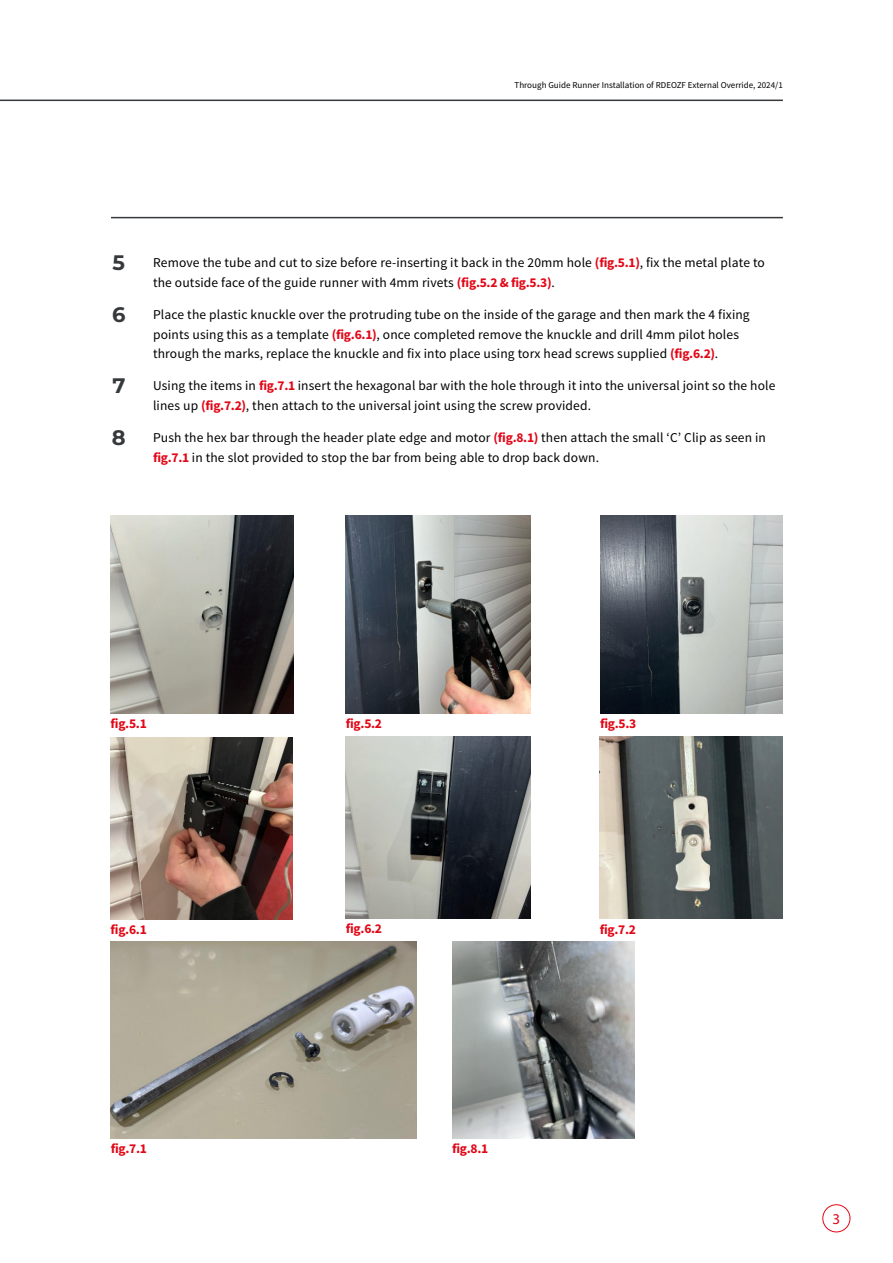
<style>
.page{position:relative;width:893px;height:1263px;background:#fff}
.page>*{position:absolute;margin:0;border:0;box-sizing:border-box;transform-origin:0 0}
.t1{font:700 21px "Montserrat";color:#36393c}
.t2{font:15px "Myriad Pro";color:#e20717}
.t3{font:13.5px/19.5px "Source Sans Pro";letter-spacing:.01em;color:#000}
.t4{font:700 13.5px "Source Sans Pro";letter-spacing:-.02em;color:#e20717}
.t5{font:9px "Source Sans Pro";color:#000}
.s1{font-weight:700;color:#e20717}
</style>
<div class="page">
<div style="left:822px;top:1204px;width:28px;height:28px;border:1px solid #e20717;border-radius:50%"></div>
<hr style="left:0;top:100px;width:783px;height:1px;background:#36393c">
<hr style="left:111px;top:217px;width:672px;height:1px;background:#36393c">
<img style="left:111px;top:516px;width:182px;height:197px">
<img style="left:111px;top:737px;width:182px;height:182px">
<img style="left:600px;top:736px;width:182px;height:182px">
<img style="left:346px;top:516px;width:184px;height:197px">
<img style="left:452px;top:941px;width:182px;height:198px">
<img style="left:600px;top:516px;width:182px;height:197px">
<img style="left:111px;top:941px;width:305px;height:198px">
<img style="left:346px;top:736px;width:184px;height:182px">
<p class="t5" style="left:515px;top:79px;width:270px">Through Guide Runner Installation of RDEOZF External Override, 2024/1</p>
<h1 class="t1" style="left:113px;top:248px;width:14px">5</h1>
<p class="t3" style="left:153px;top:253px;width:613px">Remove the tube and cut to size before re-inserting it back in the 20mm hole <span class="s1">(fig.5.1)</span>, fix the metal plate to the outside face of the guide runner with 4mm rivets <span class="s1">(fig.5.2 &amp; fig.5.3)</span>.</p>
<h1 class="t1" style="left:112px;top:299px;width:15px">6</h1>
<p class="t3" style="left:153px;top:305px;width:598px">Place the plastic knuckle over the protruding tube on the inside of the garage and then mark the 4 fixing points using this as a template <span class="s1">(fig.6.1)</span>, once completed remove the knuckle and drill 4mm pilot holes through the marks, replace the knuckle and fix into place using torx head screws supplied <span class="s1">(fig.6.2)</span>.</p>
<h1 class="t1" style="left:112px;top:371px;width:15px">7</h1>
<p class="t3" style="left:153px;top:376px;width:624px">Using the items in <span class="s1">fig.7.1</span> insert the hexagonal bar with the hole through it into the universal joint so the hole lines up <span class="s1">(fig.7.2)</span>, then attach to the universal joint using the screw provided.</p>
<h1 class="t1" style="left:112px;top:422px;width:15px">8</h1>
<p class="t3" style="left:153px;top:428px;width:614px">Push the hex bar through the header plate edge and motor <span class="s1">(fig.8.1)</span> then attach the small ‘C’ Clip as seen in <span class="s1">fig.7.1</span> in the slot provided to stop the bar from being able to drop back down.</p>
<p class="t4" style="left:111px;top:715px;width:38px">fig.5.1</p>
<p class="t4" style="left:346px;top:715px;width:38px">fig.5.2</p>
<p class="t4" style="left:600px;top:715px;width:38px">fig.5.3</p>
<p class="t4" style="left:346px;top:919px;width:38px">fig.6.2</p>
<p class="t4" style="left:111px;top:920px;width:38px">fig.6.1</p>
<p class="t4" style="left:600px;top:920px;width:38px">fig.7.2</p>
<p class="t4" style="left:111px;top:1140px;width:38px">fig.7.1</p>
<p class="t4" style="left:452px;top:1140px;width:38px">fig.8.1</p>
<p class="t2" style="left:832px;top:1209px;width:9px">3</p>
</div>
